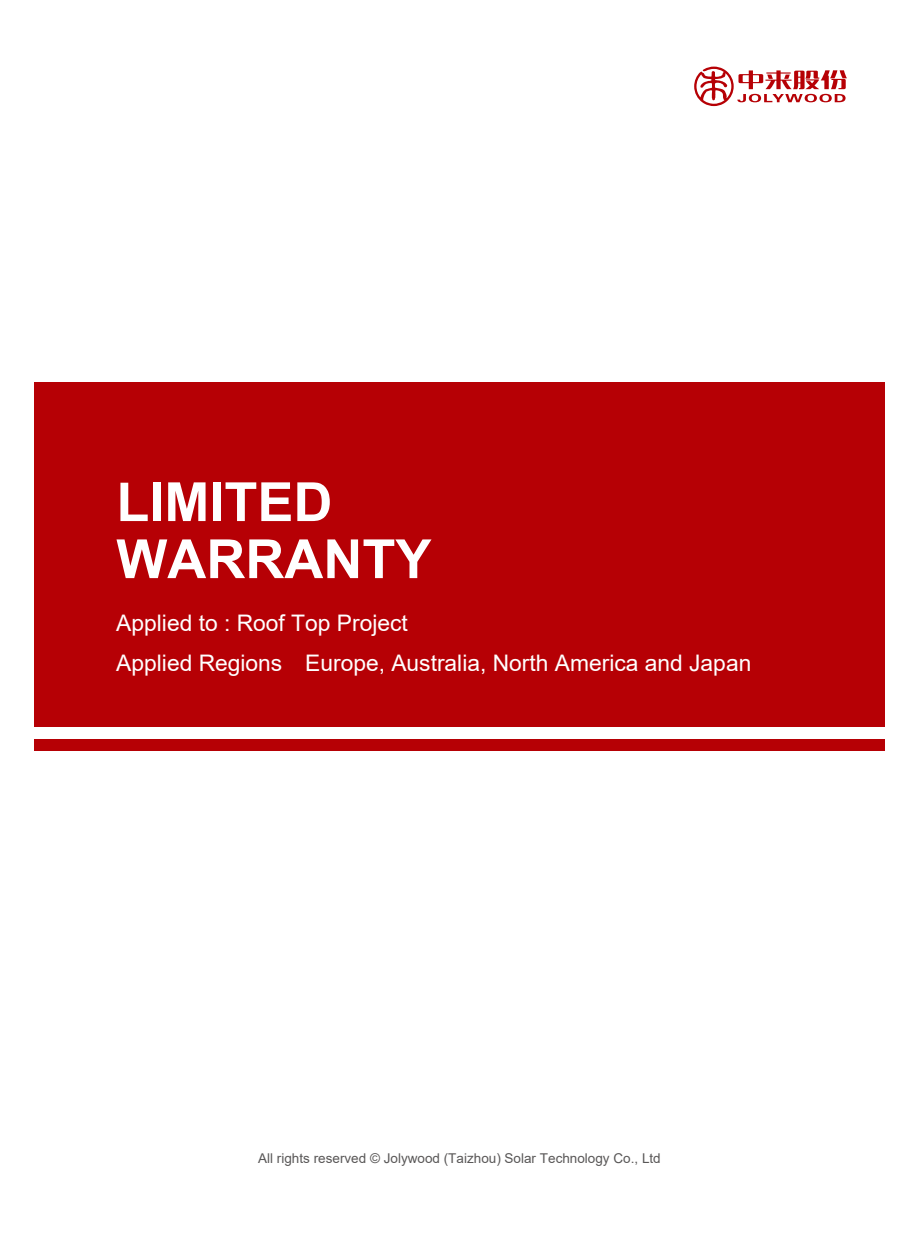
<style>
.page{position:relative;width:919px;height:1238px;background:#fff}
.page>*{position:absolute;margin:0;border:0;box-sizing:border-box;transform-origin:0 0}
.t1{font:700 54px/57px "Arial";color:#fff}
.t2{font:22.8px/40px "Arial";color:#fff}
.t3{font:13.5px "Arial";color:#595757}
</style>
<div class="page">
<div style="left:34px;top:382px;width:850px;height:344px;background:#b60005"></div>
<div style="left:34px;top:739px;width:850px;height:11px;background:#b60005"></div>
<svg style="left:694px;top:67px;width:152px;height:39px"></svg>
<h1 class="t1" style="left:116px;top:474px;width:316px">LIMITED<br>WARRANTY</h1>
<p class="t2" style="left:116px;top:603px;width:636px">Applied to : Roof Top Project<br>Applied Regions Europe, Australia, North America and Japan</p>
<p class="t3" style="left:258px;top:1150px;width:404px">All rights reserved © Jolywood (Taizhou) Solar Technology Co., Ltd</p>
</div>
